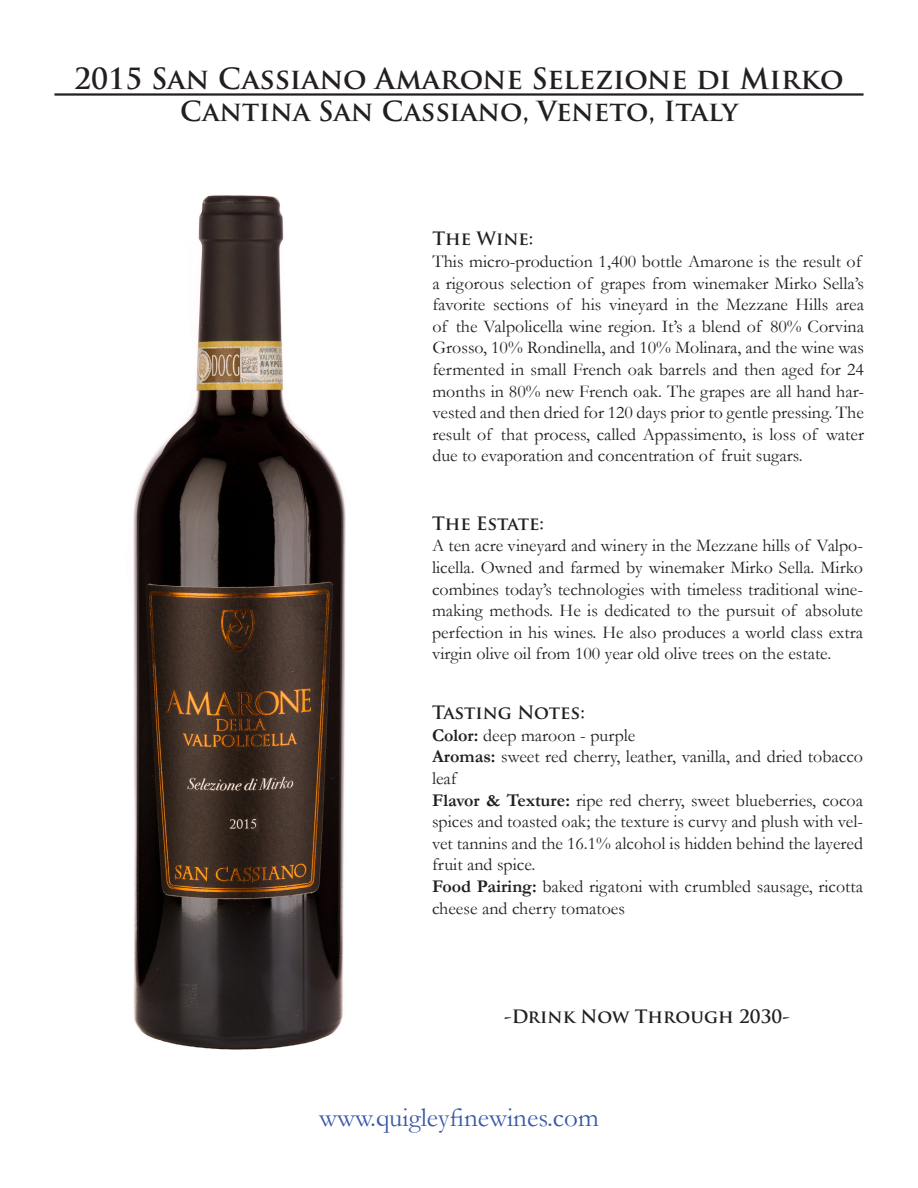
<style>
.page{position:relative;width:918px;height:1188px;background:#fff}
.page>*{position:absolute;margin:0;border:0;box-sizing:border-box;transform-origin:0 0}
.t1{font:700 28.5px "Trajan Pro";color:#231f20}
.t2{font:700 27px "Trajan Pro";color:#231f20}
.t3{font:27px "Garamond";color:#3a59a7}
.t4{font:18px/21.6px "Garamond";color:#231f20}
.t5{font:700 18px "Trajan Pro";color:#231f20}
.s1{font-weight:700}
</style>
<div class="page">
<hr style="left:54px;top:93px;width:810px;height:3px;background:#231f20">
<img style="left:133px;top:195px;width:213px;height:855px">
<p class="t1" style="left:74px;top:61px;width:771px">2015 San Cassiano Amarone Selezione di Mirko</p>
<p class="t2" style="left:180px;top:94px;width:559px">Cantina San Cassiano, Veneto, Italy</p>
<p class="t5" style="left:432px;top:228px;width:103px">The Wine:</p>
<p class="t4" style="left:432px;top:250px;width:433px">This micro-production 1,400 bottle Amarone is the result of a rigorous selection of grapes from winemaker Mirko Sella’s favorite sections of his vineyard in the Mezzane Hills area of the Valpolicella wine region. It’s a blend of 80% Corvina Grosso, 10% Rondinella, and 10% Molinara, and the wine was fermented in small French oak barrels and then aged for 24 months in 80% new French oak. The grapes are all hand har&shy;vested and then dried for 120 days prior to gentle pressing. The result of that process, called Appassimento, is loss of water due to evaporation and concentration of fruit sugars.</p>
<p class="t5" style="left:432px;top:512px;width:114px">The Estate:</p>
<p class="t4" style="left:432px;top:534px;width:433px;text-align:justify">A ten acre vineyard and winery in the Mezzane hills of Valpo&shy;licella. Owned and farmed by winemaker Mirko Sella. Mirko combines today’s technologies with timeless traditional wine&shy;making methods. He is dedicated to the pursuit of absolute perfection in his wines. He also produces a world class extra virgin olive oil from 100 year old olive trees on the estate.</p>
<p class="t5" style="left:432px;top:701px;width:154px">Tasting Notes:</p>
<p class="t4" style="left:432px;top:724px;width:205px"><span class="s1">Color:</span> deep maroon - purple</p>
<p class="t4" style="left:432px;top:745px;width:433px"><span class="s1">Aromas:</span> sweet red cherry, leather, vanilla, and dried tobacco leaf</p>
<p class="t4" style="left:432px;top:789px;width:433px;text-align:justify"><span class="s1">Flavor &amp; Texture:</span> ripe red cherry, sweet blueberries, cocoa spices and toasted oak; the texture is curvy and plush with vel&shy;vet tannins and the 16.1% alcohol is hidden behind the layered fruit and spice.</p>
<p class="t4" style="left:432px;top:875px;width:433px"><span class="s1">Food Pairing:</span> baked rigatoni with crumbled sausage, ricotta cheese and cherry tomatoes</p>
<p class="t5" style="left:504px;top:1006px;width:287px">-Drink Now Through 2030-</p>
<p class="t3" style="left:319px;top:1099px;width:281px">www.quigleyfinewines.com</p>
</div>
